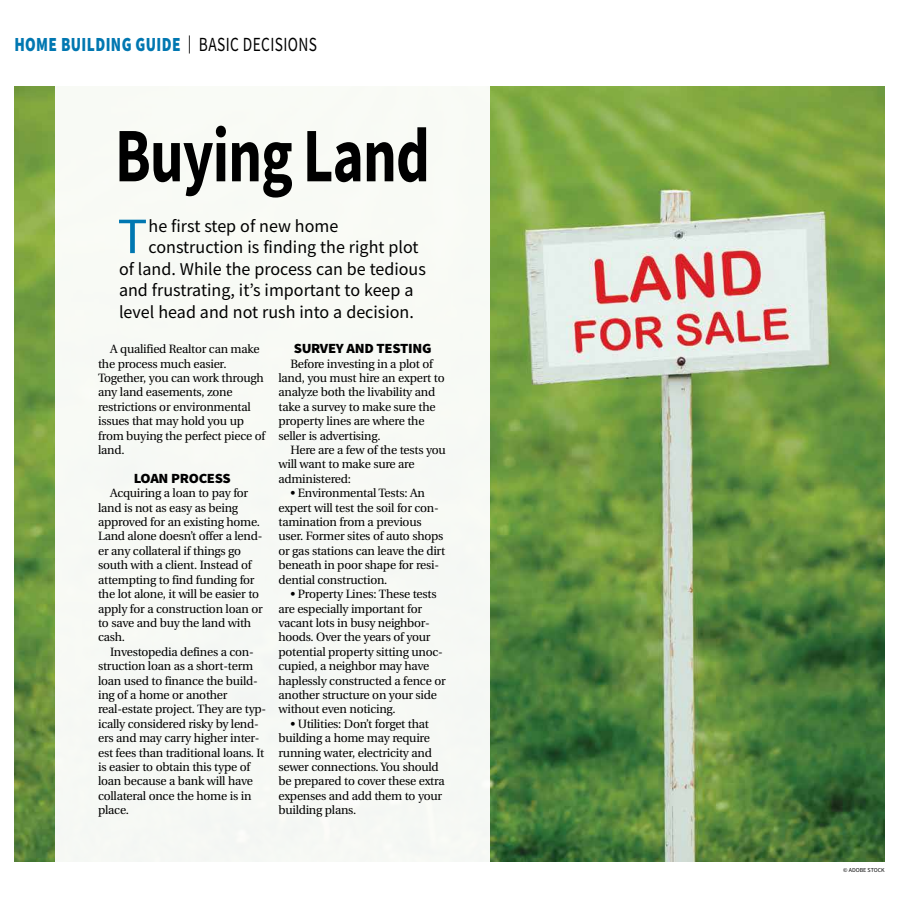
<style>
.page{position:relative;width:900px;height:908px;background:#fff}
.page>*{position:absolute;margin:0;border:0;box-sizing:border-box;transform-origin:0 0}
.t1{font:700 77px "Source Sans Pro";letter-spacing:-.015em;color:#000;scale:.77 1}
.t2{font:50.9px "Source Sans Pro";color:#0077b1;scale:1.1 1}
.t3{font:900 20px "Source Sans Pro";letter-spacing:.025em;color:#0077b1;scale:.77 1}
.t4{font:18px "Source Sans Pro";color:#000}
.t5{font:900 14px "Source Sans Pro";letter-spacing:-.02em;color:#000;scale:1.05 1}
.t6{font:12px/14.4px "Utopia";letter-spacing:-.02em;color:#000}
.t7{font:6px "Source Sans Pro";color:#000}
.s1{font-weight:400;font-size:18px;color:#000}
.s2{font-weight:400;color:#000}
</style>
<div class="page">
<img style="left:15px;top:87px;width:870px;height:774px">
<div style="left:55px;top:72px;width:435px;height:800px;background:#f7faf5"></div>
<h3 class="t3" style="left:14px;top:31px;width:395px">HOME BUILDING GUIDE <span class="s1">|</span> <span class="s2">BASIC DECISIONS</span></h3>
<h1 class="t1" style="left:115px;top:103px;width:411px">Buying Land</h1>
<h2 class="t2" style="left:117px;top:204px;width:29px">T</h2>
<h3 class="t4" style="left:149px;top:214px;width:191px">he first step of new home</h3>
<h3 class="t4" style="left:149px;top:235px;width:272px">construction is finding the right plot</h3>
<h3 class="t4" style="left:119px;top:257px;width:308px">of land. While the process can be tedious</h3>
<h3 class="t4" style="left:119px;top:279px;width:296px">and frustrating, it’s important to keep a</h3>
<h3 class="t4" style="left:119px;top:300px;width:296px">level head and not rush into a decision.</h3>
<p class="t6" style="left:98px;top:342px;width:169px;text-indent:12px">A qualified Realtor can make the process much easier.<br>Together, you can work through any land easements, zone restrictions or environmental issues that may hold you up from buying the perfect piece of land.</p>
<p class="t5" style="left:134px;top:468px;width:94px">LOAN PROCESS</p>
<p class="t6" style="left:98px;top:486px;width:166px;text-indent:12px">Acquiring a loan to pay for land is not as easy as being approved for an existing home.<br>Land alone doesn’t offer a lend&shy;er any collateral if things go south with a client. Instead of attempting to find funding for the lot alone, it will be easier to apply for a construction loan or to save and buy the land with cash.</p>
<p class="t6" style="left:98px;top:644px;width:170px;text-indent:12px">Investopedia defines a con&shy;struction loan as a short-term loan used to finance the build&shy;ing of a home or another real-estate project. They are typ&shy;ically considered risky by lend&shy;ers and may carry higher inter&shy;est fees than traditional loans. It is easier to obtain this type of loan because a bank will have collateral once the home is in place.</p>
<p class="t5" style="left:294px;top:338px;width:133px">SURVEY AND TESTING</p>
<p class="t6" style="left:278px;top:356px;width:168px;text-indent:12px">Before investing in a plot of land, you must hire an expert to analyze both the livability and take a survey to make sure the property lines are where the seller is advertising.</p>
<p class="t6" style="left:278px;top:443px;width:169px;text-indent:12px">Here are a few of the tests you will want to make sure are administered:</p>
<p class="t6" style="left:278px;top:486px;width:168px;text-indent:12px">• Environmental Tests: An expert will test the soil for con&shy;tamination from a previous user. Former sites of auto shops or gas stations can leave the dirt beneath in poor shape for resi&shy;dential construction.</p>
<p class="t6" style="left:278px;top:587px;width:169px;text-indent:12px">• Property Lines: These tests are especially important for vacant lots in busy neighbor&shy;hoods. Over the years of your potential property sitting unoc&shy;cupied, a neighbor may have haplessly constructed a fence or another structure on your side without even noticing.</p>
<p class="t6" style="left:278px;top:716px;width:168px;text-indent:12px">• Utilities: Don’t forget that building a home may require running water, electricity and sewer connections. You should be prepared to cover these extra expenses and add them to your building plans.</p>
<p class="t7" style="left:843px;top:866px;width:43px">© ADOBE STOCK</p>
</div>
